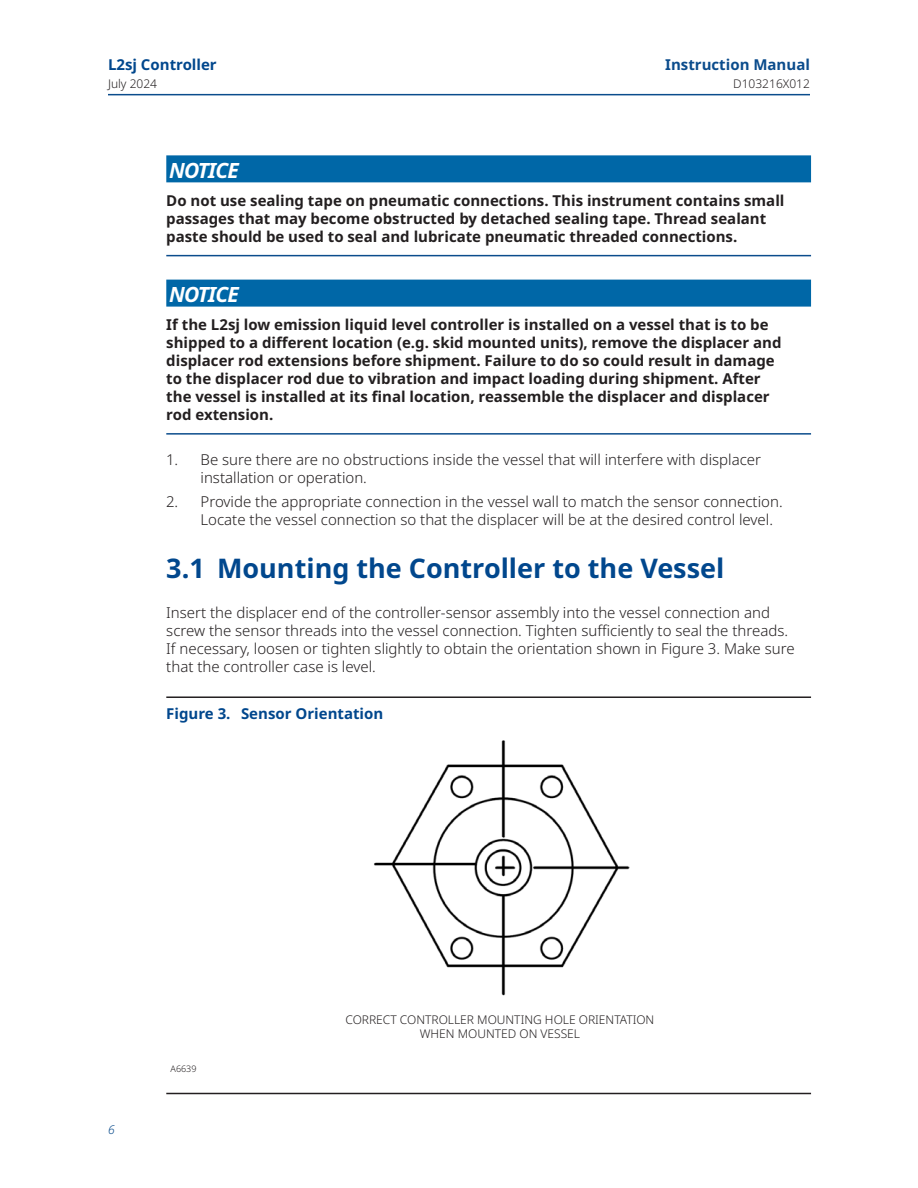
<style>
.page{position:relative;width:918px;height:1188px;background:#fff}
.page>*{position:absolute;margin:0;border:0;box-sizing:border-box;transform-origin:0 0}
.t1{font:700 27px "Noto Sans";color:#01478d}
._06_Notice{font:italic 700 21px "Noto Sans";letter-spacing:-.04em;color:#fff}
._06_Notice_text{font:700 15px/18px "Noto Sans";color:#231f20}
._01_Body_Text{font:300 15px/18px "Noto Sans";color:#231f20}
.t2{font:700 15px "Noto Sans";color:#01478d}
.t3{font:700 15px "Noto Sans";color:#0b4c8c}
.t4{font:300 12px/14.4px "Noto Sans";color:#231f20;text-align:center}
.t5{font:italic 300 12px "Noto Sans";color:#0b4c8c}
.Art_Number{font:300 9px "Noto Sans";color:#231f20}
</style>
<div class="page">
<hr style="left:108px;top:94px;width:702px;height:1px;background:#0b4c8c">
<div style="left:166px;top:155px;width:645px;height:27px;background:#0067a7"></div>
<hr style="left:166px;top:255px;width:645px;height:1px;background:#0b4c8c">
<div style="left:166px;top:280px;width:645px;height:27px;background:#0067a7"></div>
<hr style="left:166px;top:433px;width:645px;height:2px;background:#0b4c8c">
<hr style="left:166px;top:696px;width:645px;height:2px;background:#231f20">
<hr style="left:166px;top:1093px;width:645px;height:1px;background:#231f20">
<img style="left:374px;top:740px;width:256px;height:256px">
<p class="t2" style="left:108px;top:56px;width:110px">L2sj Controller</p>
<p class="t3" style="left:665px;top:56px;width:146px">Instruction Manual</p>
<p class="t4" style="left:108px;top:77px;width:51px">July 2024</p>
<p class="t4" style="left:733px;top:77px;width:78px">D103216X012</p>
<p class="_06_Notice" style="left:169px;top:156px;width:71px">NOTICE</p>
<p class="_06_Notice_text" style="left:166px;top:192px;width:620px">Do not use sealing tape on pneumatic connections. This instrument contains small passages that may become obstructed by detached sealing tape. Thread sealant paste should be used to seal and lubricate pneumatic threaded connections.</p>
<p class="_06_Notice" style="left:169px;top:280px;width:71px">NOTICE</p>
<p class="_06_Notice_text" style="left:166px;top:316px;width:617px">If the L2sj low emission liquid level controller is installed on a vessel that is to be shipped to a different location (e.g. skid mounted units), remove the displacer and displacer rod extensions before shipment. Failure to do so could result in damage to the displacer rod due to vibration and impact loading during shipment. After the vessel is installed at its final location, reassemble the displacer and displacer rod extension.</p>
<p class="_01_Body_Text" style="left:201px;top:451px;width:562px;text-indent:-34px">1. Be sure there are no obstructions inside the vessel that will interfere with displacer installation or operation.</p>
<p class="_01_Body_Text" style="left:201px;top:493px;width:584px;text-indent:-34px">2. Provide the appropriate connection in the vessel wall to match the sensor connection.<br>Locate the vessel connection so that the displacer will be at the desired control level.</p>
<p class="t1" style="left:166px;top:553px;width:560px">3.1 Mounting the Controller to the Vessel</p>
<p class="_01_Body_Text" style="left:166px;top:604px;width:630px">Insert the displacer end of the controller‐sensor assembly into the vessel connection and screw the sensor threads into the vessel connection. Tighten sufficiently to seal the threads.<br>If necessary, loosen or tighten slightly to obtain the orientation shown in Figure 3. Make sure that the controller case is level.</p>
<p class="t2" style="left:166px;top:705px;width:219px">Figure 3. Sensor Orientation</p>
<p class="t5" style="left:108px;top:1121px;width:8px">6</p>
<p class="Art_Number" style="left:171px;top:1064px;width:28px">A6639</p>
<p class="t4" style="left:345px;top:1013px;width:310px">CORRECT CONTROLLER MOUNTING HOLE ORIENTATION<br>WHEN MOUNTED ON VESSEL</p>
</div>
